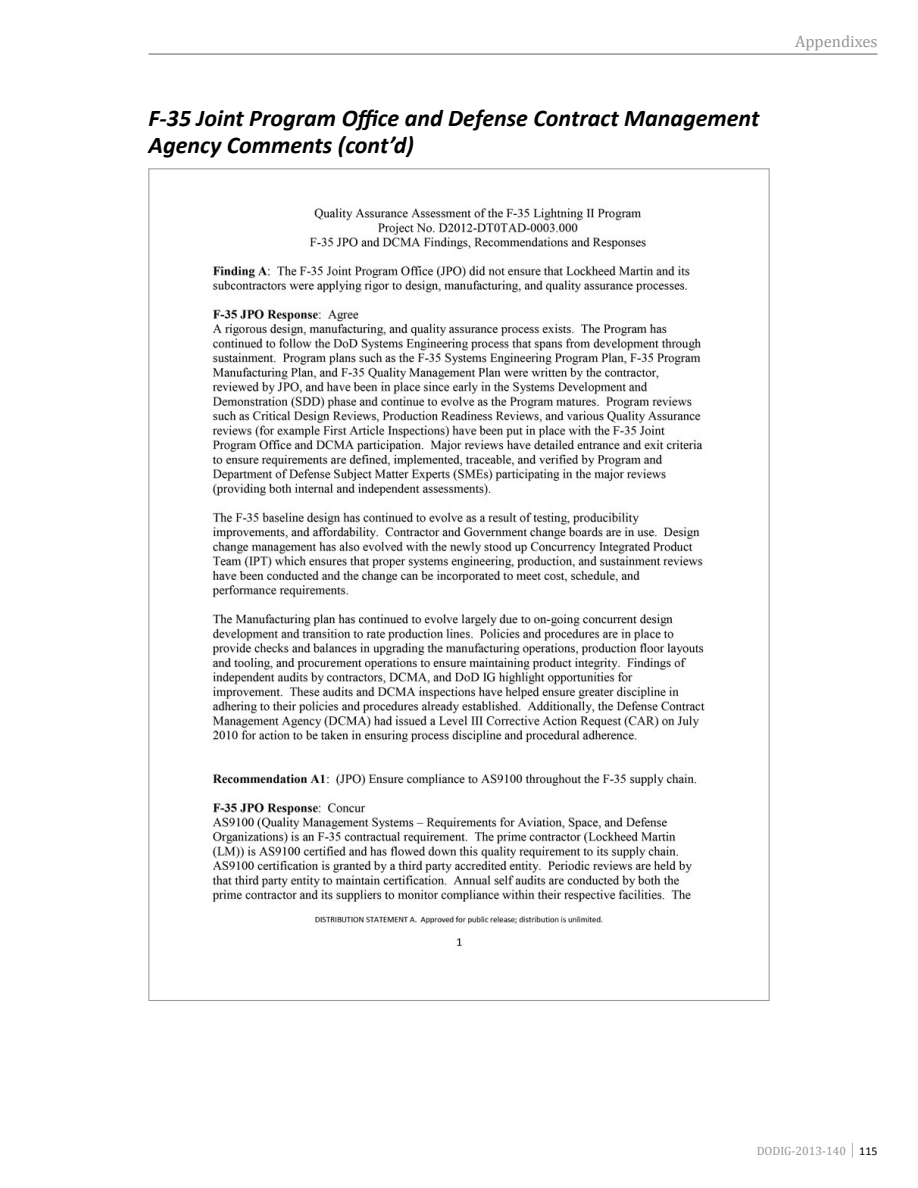
<style>
.page{position:relative;width:918px;height:1188px;background:#fff}
.page>*{position:absolute;margin:0;border:0;box-sizing:border-box;transform-origin:0 0}
.Heading_3{font:italic 700 24px/27px "Calibri";color:#000}
.t1{font:16.5px "Cambria";color:#939598}
.t2{font:12px "Cambria";color:#939598}
.s1{font-family:"Calibri";color:#000}
</style>
<div class="page">
<hr style="left:148px;top:53px;width:730px;height:2px;background:#939598">
<img style="left:212px;top:208px;width:493px;height:739px">
<p class="Heading_3" style="left:148px;top:105px;width:612px">F-35 Joint Program Office and Defense Contract Management<br>Agency Comments (cont’d)</p>
<p class="t1" style="left:795px;top:31px;width:84px">Appendixes</p>
<p class="t2" style="left:757px;top:1143px;width:122px">DODIG-2013-140 │ <span class="s1">115</span></p>
</div>
